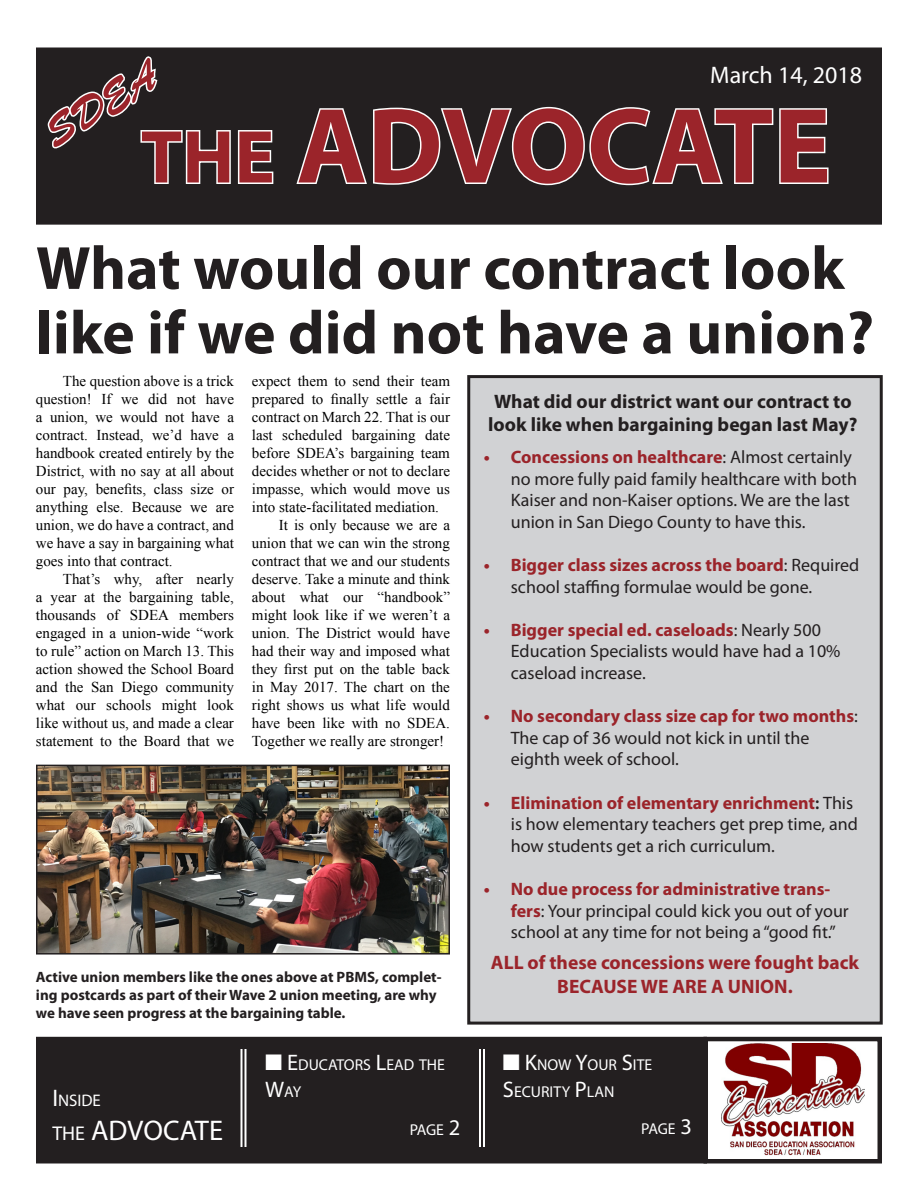
<style>
.page{position:relative;width:918px;height:1188px;background:#fff}
.page>*{position:absolute;margin:0;border:0;box-sizing:border-box;transform-origin:0 0}
.t1{font:700 108px "Myriad Pro";color:#9b242a}
.t2{font:700 61.5px/64.5px "Myriad Pro";color:#231f20}
.t3{font:42px "Brush Script Std";color:#9b242a}
.t4{font:28.5px "Myriad Pro";color:#fff}
.t5{font:24px "Myriad Pro";color:#fff}
.t6{font:700 19.5px/23.4px "Myriad Pro";color:#231f20}
.t7{font:700 19.5px/23.4px "Myriad Pro";color:#9b242a;text-align:center}
.t8{font:18px/21.6px "Myriad Pro";color:#231f20}
.t9{font:16.8px "Myriad Pro";color:#fff}
.t10{font:15.75px/27px "Myriad Pro";color:#fff}
.t11{font:15px/18px "Times New Roman";color:#000;text-align:justify}
.t12{font:700 15px/18px "Myriad Pro";color:#231f20}
.s1{font-size:75.6px}
.s2{font-size:24px}
.s3{font-size:19.95px}
.s4{font-size:22.5px}
.s5{font-weight:700;color:#9b242a}
.s6{font-weight:600}
</style>
<div class="page">
<div style="left:37px;top:48px;width:844px;height:176px;background:#231f20"></div>
<div style="left:36px;top:48px;width:846px;height:177px;border:2px solid #231f20"></div>
<div style="left:37px;top:1038px;width:669px;height:125px;background:#231f20"></div>
<div style="left:36px;top:1037px;width:671px;height:127px;border:2px solid #231f20"></div>
<hr style="left:244px;top:1049px;width:2px;height:98px;background:#fff">
<hr style="left:240px;top:1049px;width:2px;height:98px;background:#fff">
<hr style="left:483px;top:1049px;width:2px;height:98px;background:#fff">
<hr style="left:479px;top:1049px;width:2px;height:98px;background:#fff">
<img style="left:722px;top:1043px;width:143px;height:113px">
<div style="left:703px;top:1037px;width:179px;height:127px;border:4px solid #231f20"></div>
<svg style="left:46px;top:47px;width:229px;height:137px"></svg>
<svg style="left:296px;top:106px;width:533px;height:80px"></svg>
<div style="left:469px;top:377px;width:412px;height:646px;background:#d1d2d4"></div>
<div style="left:467px;top:375px;width:416px;height:650px;border:3px solid #231f20"></div>
<img style="left:39px;top:768px;width:408px;height:184px">
<div style="left:36px;top:765px;width:414px;height:190px;border:2px solid #231f20"></div>
<p class="t3" style="left:35px;top:116px;width:127px;rotate:-31deg">SDEA</p>
<p class="t5" style="left:710px;top:60px;width:153px">March 14, 2018</p>
<p class="t1" style="left:141px;top:76px;width:692px"><span class="s1">the</span> ADVOCATE</p>
<p class="t2" style="left:36px;top:234px;width:839px">What would our contract look like if we did not have a union?</p>
<p class="t11" style="left:36px;top:372px;width:200px;text-indent:27px">The question above is a trick question! If we did not have a union, we would not have a contract. Instead, we’d have a handbook created entirely by the District, with no say at all about our pay, benefits, class size or anything else. Because we are union, we do have a contract, and we have a say in bargaining what goes into that contract.</p>
<p class="t11" style="left:36px;top:570px;width:200px;text-indent:27px">That’s why, after nearly a year at the bargaining table, thousands of SDEA members engaged in a union-wide “work to rule” action on March 13. This action showed the School Board and the San Diego community what our schools might look like without us, and made a clear statement to the Board that we</p>
<p class="t11" style="left:252px;top:372px;width:200px">expect them to send their team prepared to finally settle a fair contract on March 22. That is our last scheduled bargaining date before SDEA’s bargaining team decides whether or not to declare impasse, which would move us into state-facilitated mediation.</p>
<p class="t11" style="left:252px;top:516px;width:200px;text-indent:27px">It is only because we are a union that we can win the strong contract that we and our students deserve. Take a minute and think about what our “handbook” might look like if we weren’t a union. The District would have had their way and imposed what they first put on the table back in May 2017. The chart on the right shows us what life would have been like with no SDEA.<br>Together we really are stronger!</p>
<p class="t12" style="left:36px;top:967px;width:407px">Active union members like the ones above at PBMS, complet&shy;ing postcards as part of their Wave 2 union meeting, are why we have seen progress at the bargaining table.</p>
<p class="t9" style="left:52px;top:1090px;width:50px"><span class="s2">I</span>NSIDE</p>
<p class="t4" style="left:52px;top:1113px;width:172px"><span class="s3">THE</span> ADVOCATE</p>
<p class="t10" style="left:265px;top:1051px;width:181px">■ <span class="s4">E</span>DUCATORS <span class="s4">L</span>EAD THE<br><span class="s4">W</span>AY</p>
<p class="t10" style="left:410px;top:1116px;width:52px">PAGE <span class="s4">2</span></p>
<p class="t6" style="left:488px;top:389px;width:371px">What did our district want our contract to look like when bargaining began last May?</p>
<p class="t8" style="left:511px;top:446px;width:348px;text-indent:-27px"><span class="s5">• Concessions on healthcare</span>: Almost certainly no more fully paid family healthcare with both Kaiser and non-Kaiser options. We are the last union in San Diego County to have this.</p>
<p class="t8" style="left:511px;top:554px;width:350px;text-indent:-27px"><span class="s5">• Bigger class sizes across the board</span>: Required school staffing formulae would be gone.</p>
<p class="t8" style="left:511px;top:619px;width:331px;text-indent:-27px"><span class="s5">• Bigger special ed. caseloads</span>: Nearly 500<br>Education Specialists would have had a 10% caseload increase.</p>
<p class="t8" style="left:511px;top:705px;width:349px;text-indent:-27px"><span class="s5">• No secondary class size cap for two months</span>:<br>The cap of 36 would not kick in until the eighth week of school.</p>
<p class="t8" style="left:511px;top:791px;width:349px;text-indent:-27px"><span class="s5">• Elimination of elementary enrichment</span><span class="s6">:</span> This is how elementary teachers get prep time, and how students get a rich curriculum.</p>
<p class="t8" style="left:511px;top:878px;width:340px;text-indent:-27px"><span class="s5">• No due process for administrative trans&shy;fers</span>: Your principal could kick you out of your school at any time for not being a “good fit.”</p>
<p class="t7" style="left:491px;top:950px;width:370px">ALL of these concessions were fought back<br>BECAUSE WE ARE A UNION.</p>
<p class="t10" style="left:503px;top:1051px;width:151px">■ <span class="s4">K</span>NOW <span class="s4">Y</span>OUR <span class="s4">S</span>ITE<br><span class="s4">S</span>ECURITY <span class="s4">P</span>LAN</p>
<p class="t10" style="left:641px;top:1115px;width:52px">PAGE <span class="s4">3</span></p>
</div>
